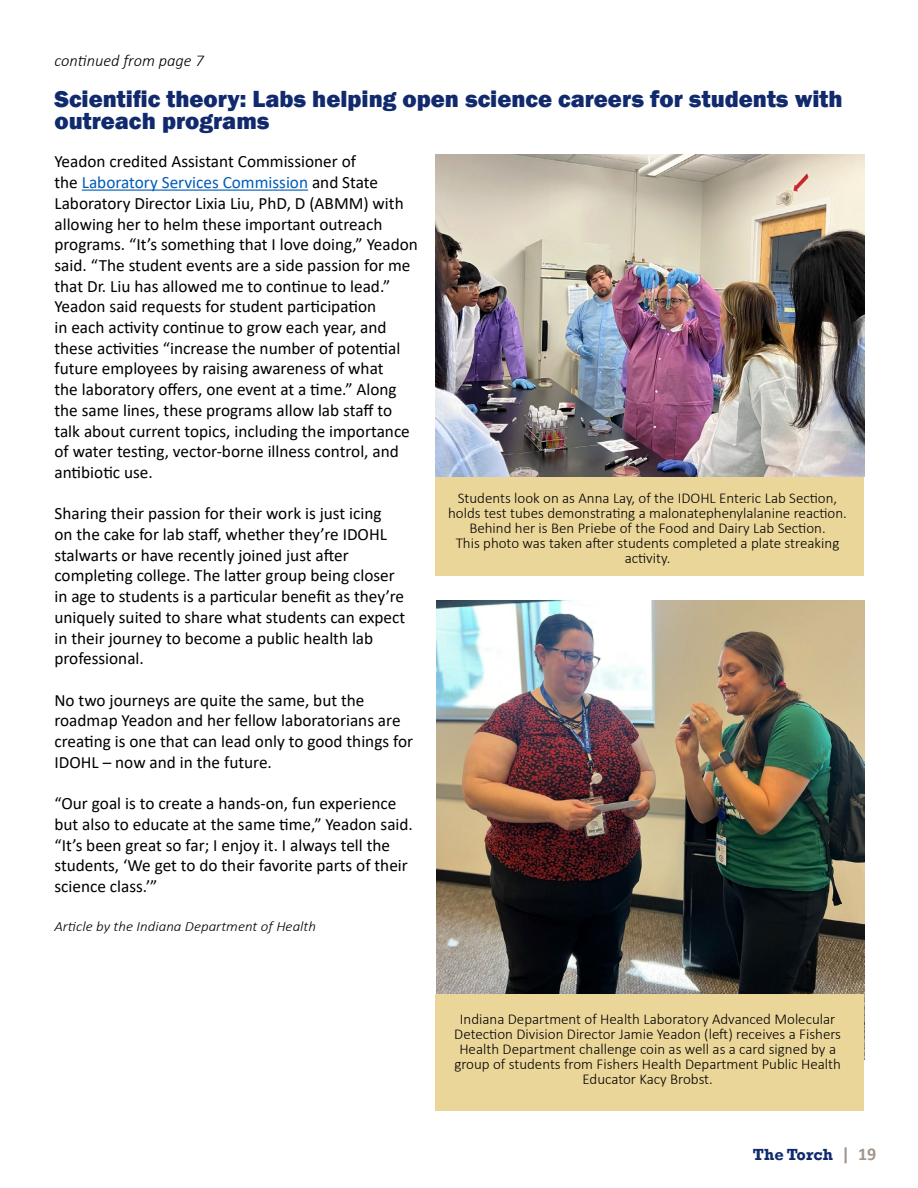
<style>
.page{position:relative;width:918px;height:1188px;background:#fff}
.page>*{position:absolute;margin:0;border:0;box-sizing:border-box;transform-origin:0 0}
.t1{font:800 24px/22.5px "Franklin Gothic";color:#112a6d}
.t2{font:17.25px/20.7px "Calibri";color:#000}
.t3{font:italic 300 16.5px "Calibri";color:#000}
.t4{font:700 16.5px "Rockwell";color:#112a6d}
.t5{font:300 15px/15px "Calibri";color:#000;text-align:center}
.t6{font:italic 300 14.1px "Calibri";color:#000;scale:1.06 1}
.s1{color:#005cb9}
.s2{font-family:"Calibri";font-size:18px;color:#a2958a}
</style>
<div class="page">
<hr style="left:82px;top:190px;width:226px;height:1px;background:#005cb9">
<img style="left:435px;top:154px;width:430px;height:322px">
<img style="left:436px;top:600px;width:429px;height:460px">
<div style="left:435px;top:477px;width:429px;height:99px;background:#ebd699"></div>
<div style="left:436px;top:994px;width:428px;height:116px;background:#ebd699"></div>
<p class="t3" style="left:54px;top:51px;width:151px">continued from page 7</p>
<h1 class="t1" style="left:54px;top:87px;width:790px">Scientific theory: Labs helping open science careers for students with outreach programs</h1>
<p class="t2" style="left:54px;top:151px;width:365px">Yeadon credited Assistant Commissioner of<br>the <span class="s1">Laboratory Services Commission</span> and State Laboratory Director Lixia Liu, PhD, D (ABMM) with allowing her to helm these important outreach programs. “It’s something that I love doing,” Yeadon said. “The student events are a side passion for me that Dr. Liu has allowed me to continue to lead.” Yeadon said requests for student participation<br>in each activity continue to grow each year, and these activities “increase the number of potential future employees by raising awareness of what<br>the laboratory offers, one event at a time.” Along the same lines, these programs allow lab staff to talk about current topics, including the importance of water testing, vector-borne illness control, and antibiotic use.</p>
<p class="t2" style="left:54px;top:503px;width:352px">Sharing their passion for their work is just icing<br>on the cake for lab staff, whether they’re IDOHL stalwarts or have recently joined just after completing college. The latter group being closer in age to students is a particular benefit as they’re uniquely suited to share what students can expect in their journey to become a public health lab professional.</p>
<p class="t2" style="left:54px;top:689px;width:360px">No two journeys are quite the same, but the roadmap Yeadon and her fellow laboratorians are creating is one that can lead only to good things for IDOHL – now and in the future.</p>
<p class="t2" style="left:54px;top:793px;width:360px">“Our goal is to create a hands-on, fun experience but also to educate at the same time,” Yeadon said. “It’s been great so far; I enjoy it. I always tell the students, ‘We get to do their favorite parts of their science class.’”</p>
<p class="t6" style="left:54px;top:917px;width:248px">Article by the Indiana Department of Health</p>
<p class="t5" style="left:448px;top:491px;width:400px">Students look on as Anna Lay, of the IDOHL Enteric Lab Section, holds test tubes demonstrating a malonatephenylalanine reaction.<br>Behind her is Ben Priebe of the Food and Dairy Lab Section.<br>This photo was taken after students completed a plate streaking activity.</p>
<p class="t5" style="left:454px;top:1012px;width:388px">Indiana Department of Health Laboratory Advanced Molecular Detection Division Director Jamie Yeadon (left) receives a Fishers Health Department challenge coin as well as a card signed by a group of students from Fishers Health Department Public Health Educator Kacy Brobst.</p>
<p class="t4" style="left:753px;top:1144px;width:125px">The Torch <span class="s2">| 19</span></p>
</div>
